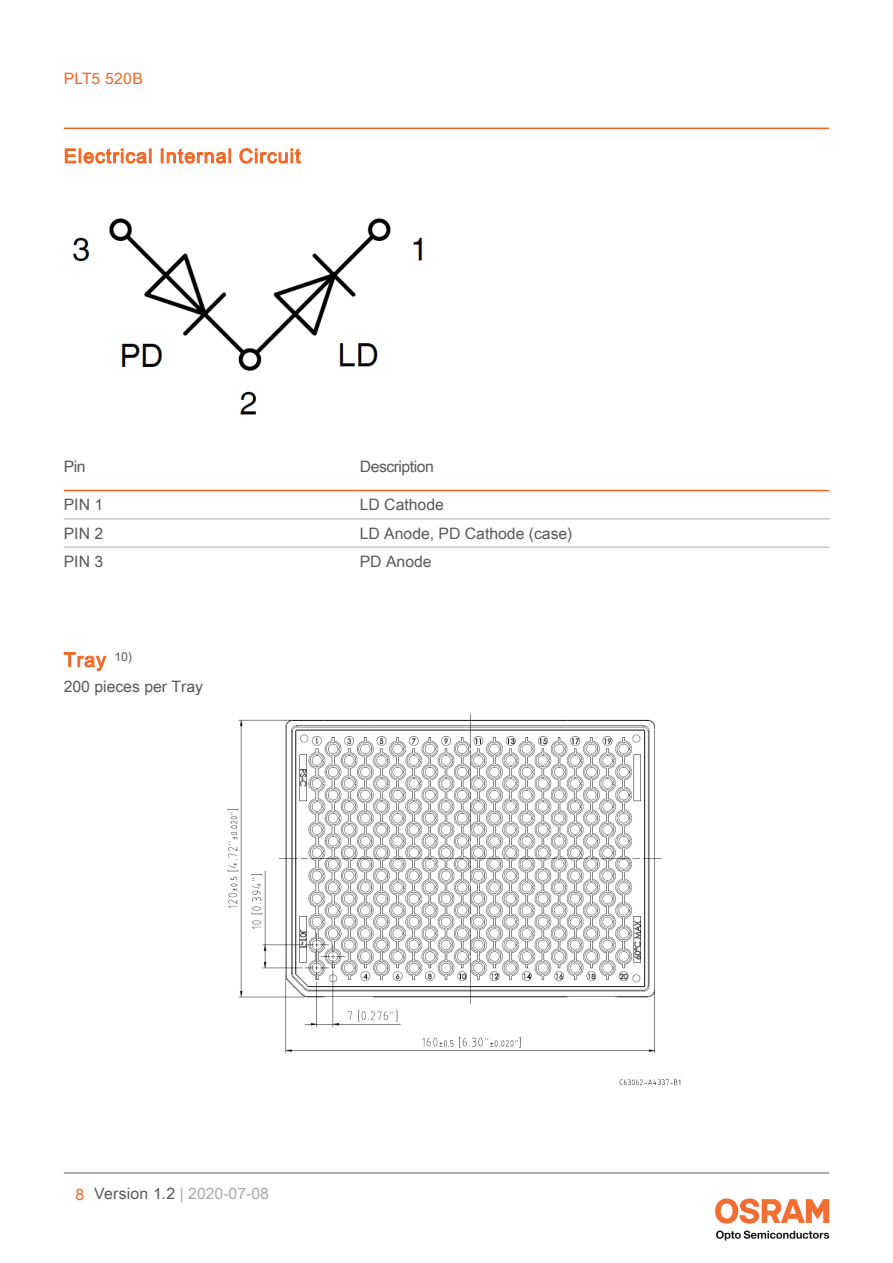
<style>
.page{position:relative;width:893px;height:1263px;background:#fff}
.page>*{position:absolute;margin:0;border:0;box-sizing:border-box;transform-origin:0 0}
.t1{font:19.5px "Arial Unicode MS";letter-spacing:.055em;color:#f36421}
.t2{font:15.75px "Arial Unicode MS";color:#57585a}
.t3{font:15.75px "Arial Unicode MS";color:#a8a9ad}
.t4{font:15.75px "Arial Unicode MS";letter-spacing:-.03em;color:#57585a}
.t5{font:15.75px "Arial Unicode MS";letter-spacing:.005em;color:#f36421}
.s1{color:#f36421}
.s2{color:#57585a}
</style>
<div class="page">
<hr style="left:64px;top:128px;width:765px;height:1px;background:#f36421">
<hr style="left:64px;top:1173px;width:765px;height:1px;background:#57585a">
<svg style="left:716px;top:1230px;width:113px;height:10px"></svg>
<svg style="left:715px;top:1198px;width:114px;height:25px"></svg>
<svg style="left:64px;top:148px;width:83px;height:16px"></svg>
<div style="left:149px;top:148px;width:3px;height:15px;border:1px solid #f36421"></div>
<svg style="left:161px;top:148px;width:66px;height:16px"></svg>
<div style="left:228px;top:148px;width:3px;height:15px;border:1px solid #f36421"></div>
<svg style="left:239px;top:148px;width:62px;height:16px"></svg>
<img style="left:72px;top:218px;width:351px;height:197px">
<hr style="left:64px;top:490px;width:296px;height:1px;background:#f36421">
<hr style="left:360px;top:490px;width:469px;height:1px;background:#f36421">
<hr style="left:64px;top:518px;width:296px;height:1px;background:#a8a9ad">
<hr style="left:360px;top:518px;width:469px;height:1px;background:#a8a9ad">
<hr style="left:64px;top:547px;width:296px;height:1px;background:#a8a9ad">
<hr style="left:360px;top:547px;width:469px;height:1px;background:#a8a9ad">
<svg style="left:63px;top:652px;width:44px;height:20px"></svg>
<img style="left:227px;top:713px;width:454px;height:373px">
<p class="t5" style="left:64px;top:67px;width:81px">PLT5 520B</p>
<p class="t1" style="left:64px;top:142px;width:238px">Electrical Internal Circuit</p>
<p class="t2" style="left:64px;top:455px;width:23px">Pin</p>
<p class="t4" style="left:360px;top:455px;width:76px">Description</p>
<p class="t2" style="left:64px;top:493px;width:41px">PIN 1</p>
<p class="t2" style="left:360px;top:493px;width:86px">LD Cathode</p>
<p class="t2" style="left:64px;top:522px;width:41px">PIN 2</p>
<p class="t2" style="left:360px;top:522px;width:214px">LD Anode, PD Cathode (case)</p>
<p class="t2" style="left:64px;top:550px;width:41px">PIN 3</p>
<p class="t2" style="left:360px;top:550px;width:73px">PD Anode</p>
<p class="t1" style="left:64px;top:645px;width:70px">Tray <sup>10)</sup></p>
<p class="t2" style="left:64px;top:675px;width:141px">200 pieces per Tray</p>
<p class="t3" style="left:76px;top:1182px;width:195px"><span class="s1">8</span> <span class="s2">Version 1.2</span> | 2020-07-08</p>
</div>
